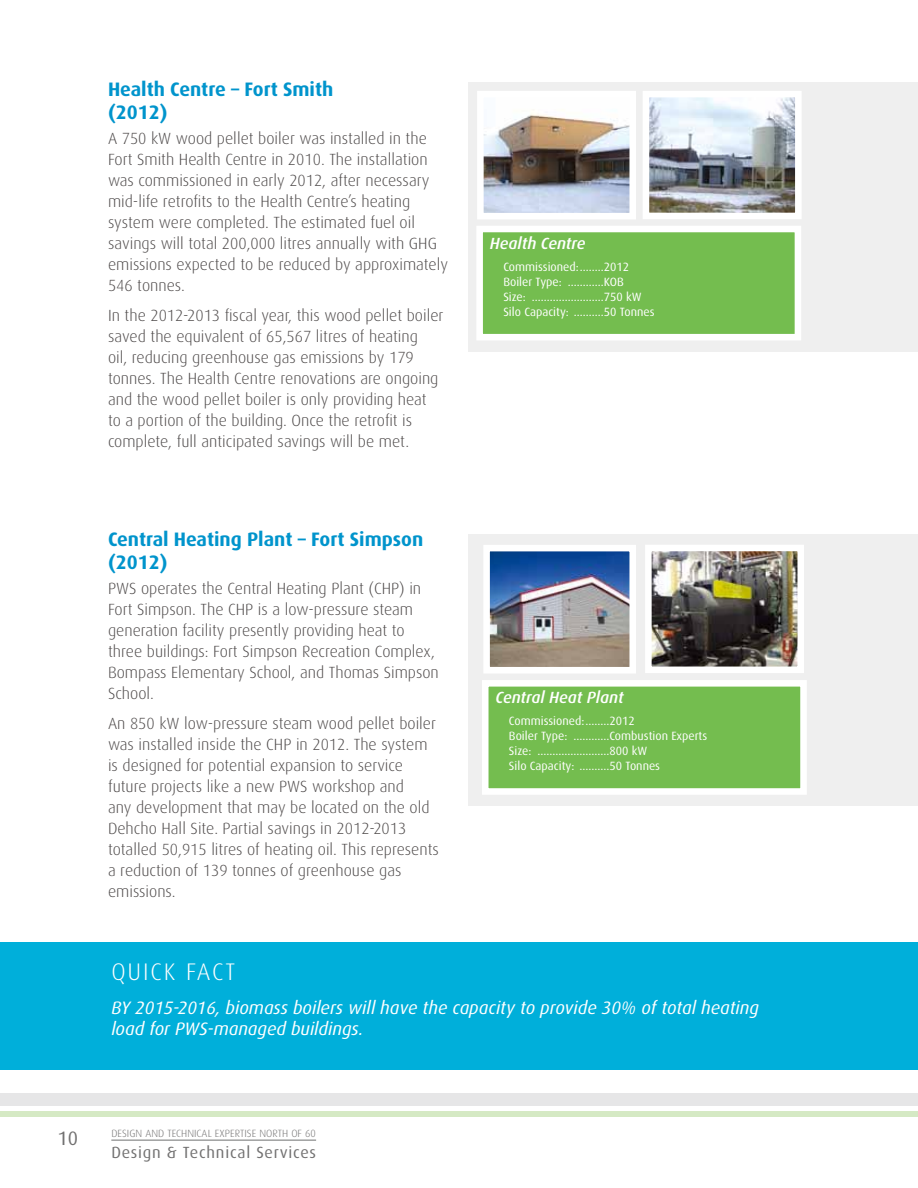
<style>
.page{position:relative;width:918px;height:1188px;background:#fff}
.page>*{position:absolute;margin:0;border:0;box-sizing:border-box;transform-origin:0 0}
.t1{font:300 24px "Dax";letter-spacing:.08em;color:#fff}
.t2{font:700 19.5px/23.4px "Dax";color:#0094cc}
.t3{font:19.5px "Dax";color:#727171}
.t4{font:italic 18px/21.6px "Dax";color:#fff}
.t5{font:300 16.2px/21px "Dax";color:#4d4949}
.t6{font:italic 500 16.2px "Dax";color:#fff}
.t7{font:16.2px "Dax";letter-spacing:.05em;color:#727171}
.t8{font:12px/15px "Dax";color:#fff}
.t9{font:300 10.5px "Dax";letter-spacing:.005em;color:#727171}
</style>
<div class="page">
<div style="left:0;top:1111px;width:918px;height:5px;background:#d5e9c4"></div>
<div style="left:0;top:1093px;width:918px;height:13px;background:#e6e6e7"></div>
<hr style="left:111px;top:1139px;width:205px;height:2px;background:#9fa0a0">
<div style="left:468px;top:82px;width:450px;height:270px;background:#efefef"></div>
<div style="left:468px;top:534px;width:450px;height:272px;background:#efefef"></div>
<img style="left:485px;top:99px;width:143px;height:112px">
<div style="left:477px;top:91px;width:159px;height:128px;border:7px solid #fff"></div>
<img style="left:651px;top:99px;width:143px;height:112px">
<div style="left:643px;top:91px;width:159px;height:128px;border:7px solid #fff"></div>
<img style="left:653px;top:553px;width:143px;height:112px">
<div style="left:645px;top:545px;width:159px;height:128px;border:7px solid #fff"></div>
<div style="left:476px;top:226px;width:325px;height:114px;background:#74bd4f;border:7px solid #fff"></div>
<img style="left:491px;top:553px;width:137px;height:112px">
<div style="left:483px;top:545px;width:153px;height:128px;border:7px solid #fff"></div>
<div style="left:482px;top:680px;width:325px;height:115px;background:#74bd4f;border:7px solid #fff"></div>
<div style="left:0;top:942px;width:918px;height:128px;background:#00afda"></div>
<p class="t2" style="left:108px;top:78px;width:227px">Health Centre – Fort Smith (2012)</p>
<p class="t5" style="left:108px;top:128px;width:342px">A 750 kW wood pellet boiler was installed in the Fort Smith Health Centre in 2010. The installation was commissioned in early 2012, after necessary mid-life retrofits to the Health Centre’s heating system were completed. The estimated fuel oil savings will total 200,000 litres annually with GHG emissions expected to be reduced by approximately 546 tonnes.</p>
<p class="t5" style="left:108px;top:305px;width:337px">In the 2012-2013 fiscal year, this wood pellet boiler saved the equivalent of 65,567 litres of heating<br>oil, reducing greenhouse gas emissions by 179 tonnes. The Health Centre renovations are ongoing and the wood pellet boiler is only providing heat to a portion of the building. Once the retrofit is complete, full anticipated savings will be met.</p>
<p class="t2" style="left:108px;top:528px;width:317px">Central Heating Plant – Fort Simpson (2012)</p>
<p class="t5" style="left:108px;top:578px;width:332px">PWS operates the Central Heating Plant (CHP) in Fort Simpson. The CHP is a low-pressure steam generation facility presently providing heat to three buildings: Fort Simpson Recreation Complex, Bompass Elementary School, and Thomas Simpson School.</p>
<p class="t5" style="left:108px;top:713px;width:333px">An 850 kW low-pressure steam wood pellet boiler was installed inside the CHP in 2012. The system is designed for potential expansion to service future projects like a new PWS workshop and<br>any development that may be located on the old Dehcho Hall Site. Partial savings in 2012-2013 totalled 50,915 litres of heating oil. This represents a reduction of 139 tonnes of greenhouse gas emissions.</p>
<p class="t6" style="left:490px;top:234px;width:97px">Health Centre</p>
<p class="t8" style="left:503px;top:259px;width:153px">Commissioned:........2012<br>Boiler Type: ............KOB<br>Size: ........................750 kW Silo Capacity: ..........50 Tonnes</p>
<p class="t6" style="left:495px;top:689px;width:130px">Central Heat Plant</p>
<p class="t8" style="left:509px;top:713px;width:200px">Commissioned:........2012<br>Boiler Type: ............Combustion Experts Size: ........................800 kW<br>Silo Capacity: ..........50 Tonnes</p>
<h1 class="t1" style="left:111px;top:958px;width:125px">QUICK FACT</h1>
<p class="t4" style="left:111px;top:997px;width:649px">BY 2015-2016, biomass boilers will have the capacity to provide 30% of total heating load for PWS-managed buildings.</p>
<p class="t3" style="left:58px;top:1128px;width:22px">10</p>
<p class="t9" style="left:111px;top:1128px;width:206px">DESIGN AND TECHNICAL EXPERTISE NORTH OF 60</p>
<p class="t7" style="left:111px;top:1143px;width:206px">Design &amp; Technical Services</p>
</div>
